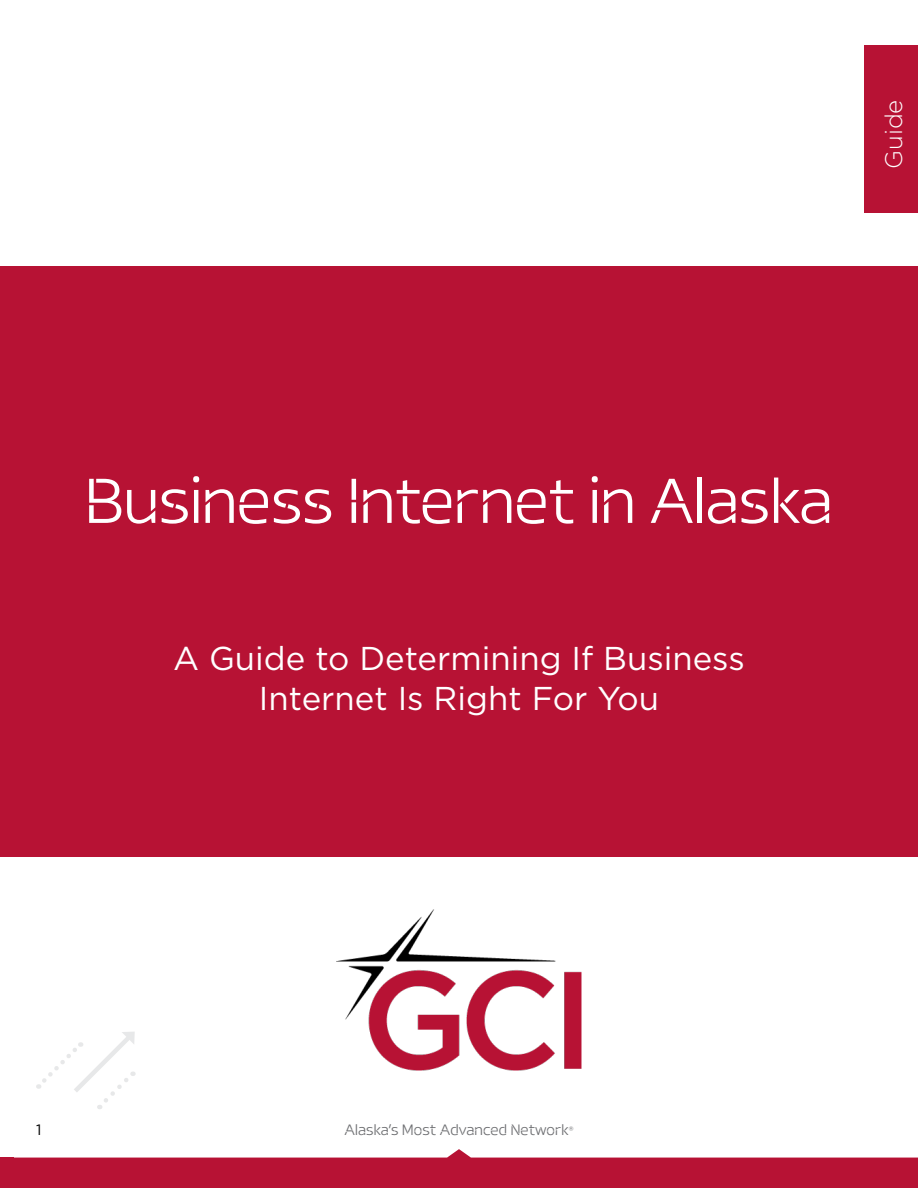
<style>
.page{position:relative;width:918px;height:1188px;background:#fff}
.page>*{position:absolute;margin:0;border:0;box-sizing:border-box;transform-origin:0 0}
.t1{font:300 63px "Trailblazer H";color:#fff}
.t2{font:33px/39.6px "Gotham";color:#fff;text-align:center}
.t3{font:300 24px "Gotham";color:#fff}
.t4{font:300 15px "Trailblazer H";letter-spacing:.01em;color:#6d6e71}
.t5{font:15px "Gotham";color:#000}
.s1{font-family:"Gotham";font-weight:400;font-size:12px}
</style>
<div class="page">
<svg style="left:38px;top:1032px;width:98px;height:77px"></svg>
<svg style="left:0;top:1149px;width:918px;height:39px"></svg>
<div style="left:0;top:266px;width:918px;height:591px;background:#b71234"></div>
<div style="left:864px;top:45px;width:54px;height:168px;background:#b71234"></div>
<img style="left:336px;top:910px;width:246px;height:161px">
<p class="t3" style="left:879px;top:169px;width:71px;rotate:-90deg">Guide</p>
<p class="t1" style="left:86px;top:467px;width:748px">Business Internet in Alaska</p>
<p class="t2" style="left:173px;top:638px;width:573px">A Guide to Determining If Business<br>Internet Is Right For You</p>
<p class="t5" style="left:36px;top:1120px;width:7px">1</p>
<p class="t4" style="left:344px;top:1122px;width:231px">Alaska’s Most Advanced Network<span class="s1">®</span></p>
</div>
